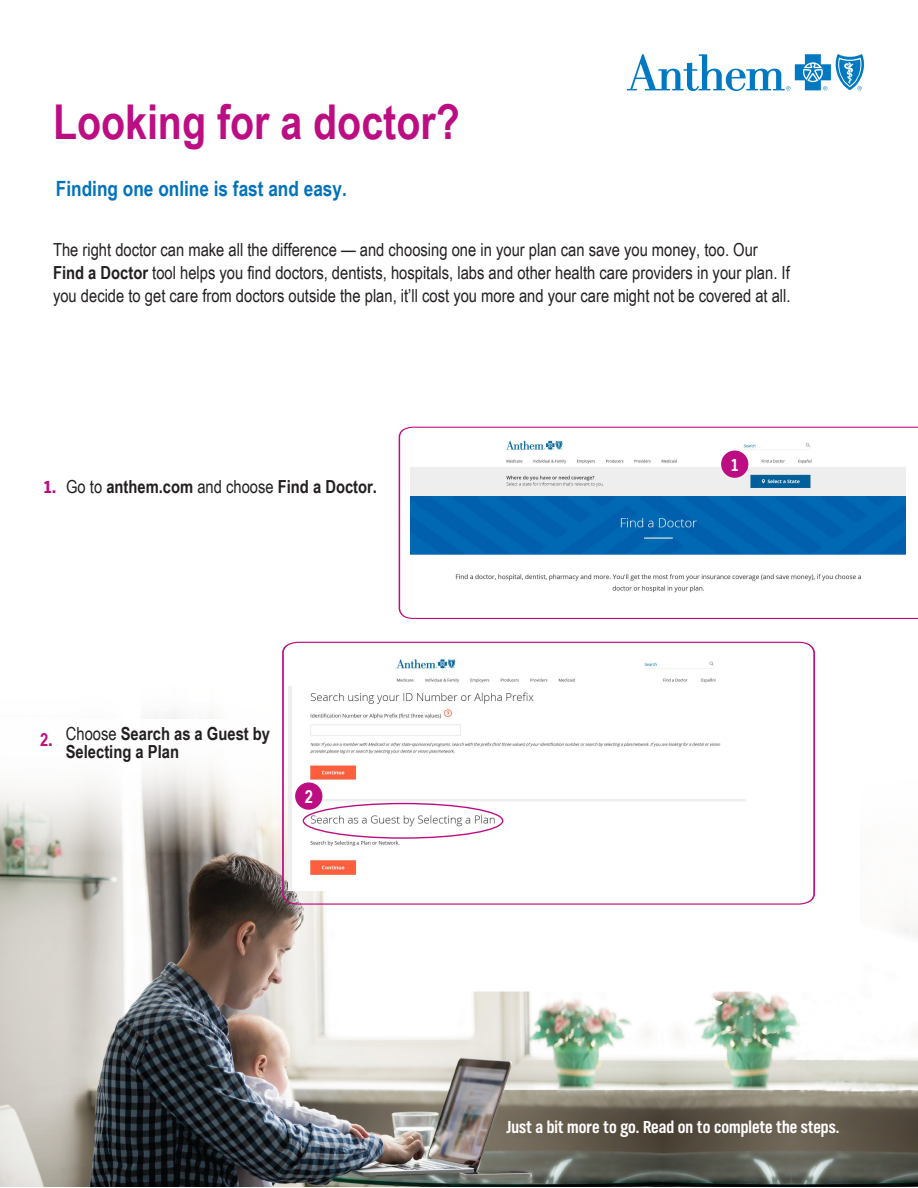
<style>
.page{position:relative;width:918px;height:1188px;background:#fff}
.page>*{position:absolute;margin:0;border:0;box-sizing:border-box;transform-origin:0 0}
.Main_Head__24_24{font:700 48px "Arial Narrow";color:#bc0d83}
.Main_Head__24_24-2{font:700 21px "Arial Narrow";color:#0072bc}
.Body_copy{font:18px/23.4px "Arial Narrow";color:#231f20}
.Body_numbers_indent{font:700 18px/18.6px "Arial Narrow";color:#231f20}
.t1{font:700 18px "TV Nord Cond EF";color:#fff}
.t2{font:700 18px "Arial Narrow";color:#fff}
.s1{font-weight:700}
.s2{font-family:"TV Nord Cond EF";font-weight:900;color:#bc0d83}
.s3{font-weight:400}
.s4{color:#bc0d83}
</style>
<div class="page">
<img style="left:0;top:617px;width:918px;height:569px">
<div style="left:396px;top:656px;width:464px;height:336px;background:#fff;border-radius:14px"></div>
<svg style="left:0;top:719px;width:918px;height:133px"></svg>
<svg style="left:398px;top:426px;width:519px;height:194px"></svg>
<svg style="left:627px;top:54px;width:237px;height:37px"></svg>
<img style="left:411px;top:437px;width:494px;height:171px">
<div style="left:721px;top:451px;width:27px;height:27px;background:#bc0d83;border-radius:50%"></div>
<svg style="left:281px;top:641px;width:535px;height:264px"></svg>
<div style="left:303px;top:803px;width:200px;height:36px;border:1px solid #bc0d83;border-radius:50%"></div>
<div style="left:295px;top:782px;width:27px;height:28px;background:#bc0d83;border-radius:50%"></div>
<p class="Main_Head__24_24" style="left:53px;top:86px;width:408px">Looking for a doctor?</p>
<p class="Main_Head__24_24-2" style="left:56px;top:173px;width:292px">Finding one online is fast and easy.</p>
<p class="Body_copy" style="left:53px;top:237px;width:739px">The right doctor can make all the difference — and choosing one in your plan can save you money, too. Our<br><span class="s1">Find a Doctor</span> tool helps you find doctors, dentists, hospitals, labs and other health care providers in your plan. If you decide to get care from doctors outside the plan, it’ll cost you more and your care might not be covered at all.</p>
<p class="Body_numbers_indent" style="left:44px;top:476px;width:335px"><span class="s2">1.</span> <span class="s3">Go to</span> anthem.com <span class="s3">and choose</span> Find a Doctor.</p>
<p class="Body_numbers_indent" style="left:66px;top:723px;width:206px;text-indent:-26px"><span class="s4">2</span><span class="s2">.</span> <span class="s3">Choose</span> Search as a Guest by<br>Selecting a Plan</p>
<p class="t2" style="left:305px;top:783px;width:10px">2</p>
<p class="t1" style="left:731px;top:455px;width:10px">1</p>
<p class="t1" style="left:507px;top:1117px;width:335px">Just a bit more to go. Read on to complete the steps.</p>
</div>
